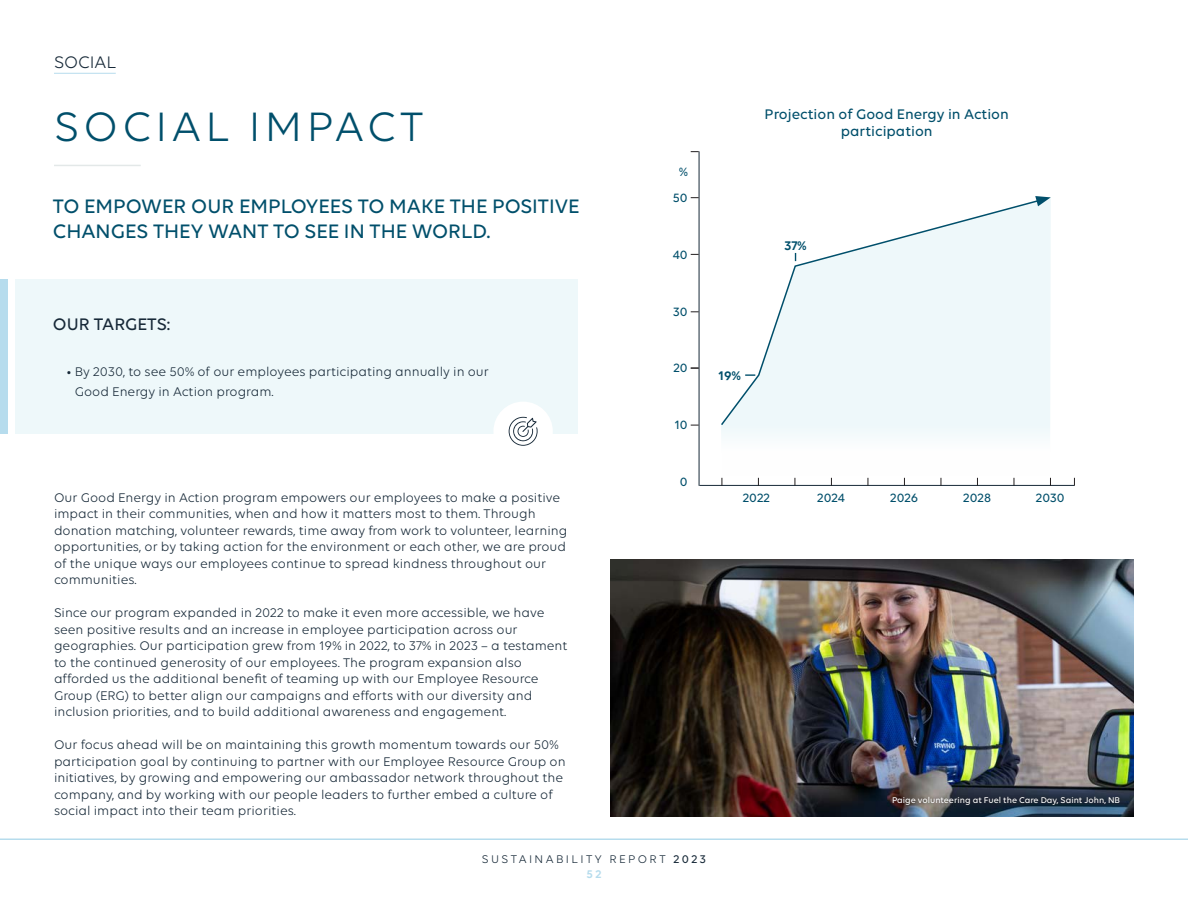
<style>
.page{position:relative;width:1188px;height:918px;background:#fff}
.page>*{position:absolute;margin:0;border:0;box-sizing:border-box;transform-origin:0 0}
._72pt_Reg_Tra_100{font:44.25px "Volte";letter-spacing:.1em;color:#004f6b}
.Bullets{font:500 21px/25.5px "Volte";color:#004f6b}
.Bullets-2{font:500 18px "Volte";color:#172938}
.t1{font:18px "Volte";color:#172938}
.Bullets-3{font:500 15px/16.5px "Volte";color:#004f6b;text-align:center}
.Bullets-4{font:13.5px/16.5px "Volte";color:#172938}
.t2{font:600 13.5px "Volte";color:#004f6b}
.t3{font:500 13.05px "Volte";color:#004f6b}
.t4{font:12px/14.4px "Volte";letter-spacing:.2em;color:#172938;text-align:center}
.t5{font:500 9px "Volte";color:#fff}
.s1{font-weight:500}
.s2{font-weight:600;color:#b6dced}
</style>
<div class="page">
<hr style="left:0;top:838px;width:1188px;height:2px;background:#b6dced">
<hr style="left:54px;top:73px;width:62px;height:1px;background:#b6dced">
<div style="left:15px;top:279px;width:562px;height:155px;background:#eef8fa"></div>
<div style="left:0;top:279px;width:8px;height:155px;background:#b6dced"></div>
<div style="left:493px;top:402px;width:60px;height:59px;background:#fff;border-radius:50%"></div>
<svg style="left:509px;top:417px;width:29px;height:29px"></svg>
<hr style="left:54px;top:165px;width:87px;height:1px;background:#e3e8e8">
<img style="left:611px;top:560px;width:523px;height:257px">
<div style="left:721px;top:206px;width:330px;height:230px;background:#f0f9fa"></div>
<svg style="left:721px;top:200px;width:319px;height:227px"></svg>
<svg style="left:1035px;top:196px;width:16px;height:10px"></svg>
<hr style="left:699px;top:151px;width:1px;height:335px;background:#172938">
<svg style="left:745px;top:374px;width:10px;height:2px"></svg>
<hr style="left:699px;top:485px;width:375px;height:1px;background:#172938">
<div style="left:889px;top:793px;width:234px;height:15px;background:#231f20;opacity:.75"></div>
<h3 class="t1" style="left:54px;top:51px;width:64px">SOCIAL</h3>
<p class="_72pt_Reg_Tra_100" style="left:54px;top:102px;width:371px">SOCIAL IMPACT</p>
<p class="Bullets" style="left:53px;top:193px;width:528px">TO EMPOWER OUR EMPLOYEES TO MAKE THE POSITIVE<br>CHANGES THEY WANT TO SEE IN THE WORLD.</p>
<p class="Bullets-2" style="left:53px;top:314px;width:119px">OUR TARGETS:</p>
<p class="Bullets-4" style="left:75px;top:362px;width:416px;line-height:19.5px;text-indent:-8px">• By 2030, to see 50% of our employees participating annually in our<br>Good Energy in Action program.</p>
<p class="t3" style="left:679px;top:164px;width:10px">%</p>
<p class="t3" style="left:673px;top:190px;width:16px">50</p>
<p class="t3" style="left:673px;top:247px;width:17px">40</p>
<p class="t3" style="left:673px;top:304px;width:16px">30</p>
<p class="t3" style="left:673px;top:361px;width:16px">20</p>
<p class="t3" style="left:674px;top:417px;width:15px">10</p>
<p class="Bullets-3" style="left:765px;top:106px;width:246px">Projection of Good Energy in Action participation</p>
<p class="t2" style="left:785px;top:238px;width:24px">37%</p>
<p class="t2" style="left:718px;top:367px;width:24px">19%</p>
<p class="Bullets-4" style="left:54px;top:489px;width:515px">Our Good Energy in Action program empowers our employees to make a positive impact in their communities, when and how it matters most to them. Through donation matching, volunteer rewards, time away from work to volunteer, learning opportunities, or by taking action for the environment or each other, we are proud of the unique ways our employees continue to spread kindness throughout our communities.</p>
<p class="Bullets-4" style="left:54px;top:604px;width:515px">Since our program expanded in 2022 to make it even more accessible, we have seen positive results and an increase in employee participation across our geographies. Our participation grew from 19% in 2022, to 37% in 2023 – a testament to the continued generosity of our employees. The program expansion also afforded us the additional benefit of teaming up with our Employee Resource Group (ERG) to better align our campaigns and efforts with our diversity and inclusion priorities, and to build additional awareness and engagement.</p>
<p class="Bullets-4" style="left:54px;top:736px;width:513px">Our focus ahead will be on maintaining this growth momentum towards our 50% participation goal by continuing to partner with our Employee Resource Group on initiatives, by growing and empowering our ambassador network throughout the company, and by working with our people leaders to further embed a culture of social impact into their team priorities.</p>
<p class="t3" style="left:680px;top:474px;width:9px">0</p>
<p class="t4" style="left:482px;top:852px;width:226px">SUSTAINABILITY REPORT <span class="s1">2023<br></span><span class="s2">52</span></p>
<p class="t3" style="left:743px;top:490px;width:29px">2022</p>
<p class="t3" style="left:817px;top:490px;width:29px">2024</p>
<p class="t3" style="left:890px;top:490px;width:30px">2026</p>
<p class="t3" style="left:963px;top:490px;width:29px">2028</p>
<p class="t3" style="left:1036px;top:490px;width:30px">2030</p>
<p class="t5" style="left:892px;top:795px;width:230px">Paige volunteering at Fuel the Care Day, Saint John, NB</p>
</div>
